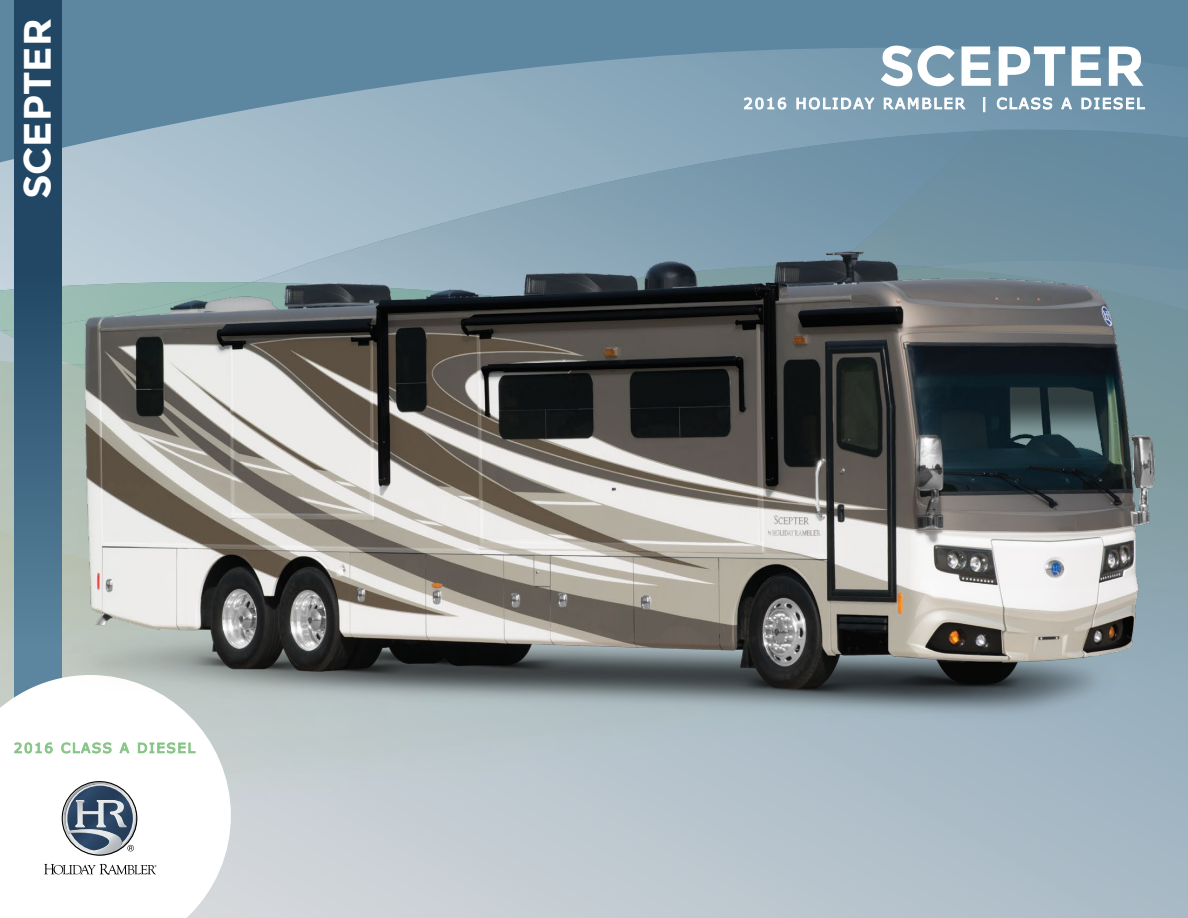
<style>
.page{position:relative;width:1188px;height:918px;background:#5d87a1}
.page>*{position:absolute;margin:0;border:0;box-sizing:border-box;transform-origin:0 0}
.t1{font:700 56.25px "Montserrat";color:#fff}
.t2{font:700 38.25px "Montserrat";color:#fff}
.t3{font:14.85px "Verdana";letter-spacing:.12em;color:#fff}
.t4{font:13.5px "Verdana";letter-spacing:.12em;color:#86c485}
</style>
<div class="page">
<img style="left:0;top:569px;width:1188px;height:349px">
<svg style="left:0;top:48px;width:1188px;height:234px"></svg>
<img style="left:251px;top:130px;width:586px;height:93px">
<img style="left:0;top:323px;width:64px;height:246px">
<img style="left:837px;top:130px;width:351px;height:93px">
<svg style="left:14px;top:0;width:47px;height:675px"></svg>
<svg style="left:744px;top:97px;width:43px;height:13px"></svg>
<svg style="left:796px;top:97px;width:80px;height:13px"></svg>
<svg style="left:883px;top:96px;width:84px;height:14px"></svg>
<svg style="left:983px;top:97px;width:2px;height:15px"></svg>
<svg style="left:996px;top:97px;width:57px;height:13px"></svg>
<svg style="left:1060px;top:97px;width:13px;height:13px"></svg>
<svg style="left:1081px;top:97px;width:64px;height:13px"></svg>
<svg style="left:0;top:675px;width:231px;height:243px;background:#f9fafa"></svg>
<svg style="left:44px;top:864px;width:113px;height:10px"></svg>
<svg style="left:64px;top:782px;width:73px;height:73px;background:#8c97a4"></svg>
<img style="left:75px;top:801px;width:52px;height:26px">
<div style="left:62px;top:781px;width:75px;height:75px;border:1px solid #000;border-radius:50%"></div>
<svg style="left:14px;top:742px;width:39px;height:12px"></svg>
<svg style="left:61px;top:742px;width:51px;height:12px"></svg>
<svg style="left:119px;top:742px;width:11px;height:12px"></svg>
<svg style="left:138px;top:742px;width:58px;height:12px"></svg>
<div style="left:0;top:885px;width:14px;height:33px;background:#fff"></div>
<img style="left:64px;top:223px;width:1124px;height:514px">
<h2 class="t2" style="left:15px;top:199px;width:183px;rotate:-90deg">SCEPTER</h2>
<p class="t4" style="left:14px;top:739px;width:183px">2016 CLASS A DIESEL</p>
<h1 class="t1" style="left:879px;top:32px;width:268px">SCEPTER</h1>
<p class="t3" style="left:743px;top:94px;width:403px">2016 HOLIDAY RAMBLER | CLASS A DIESEL</p>
</div>
